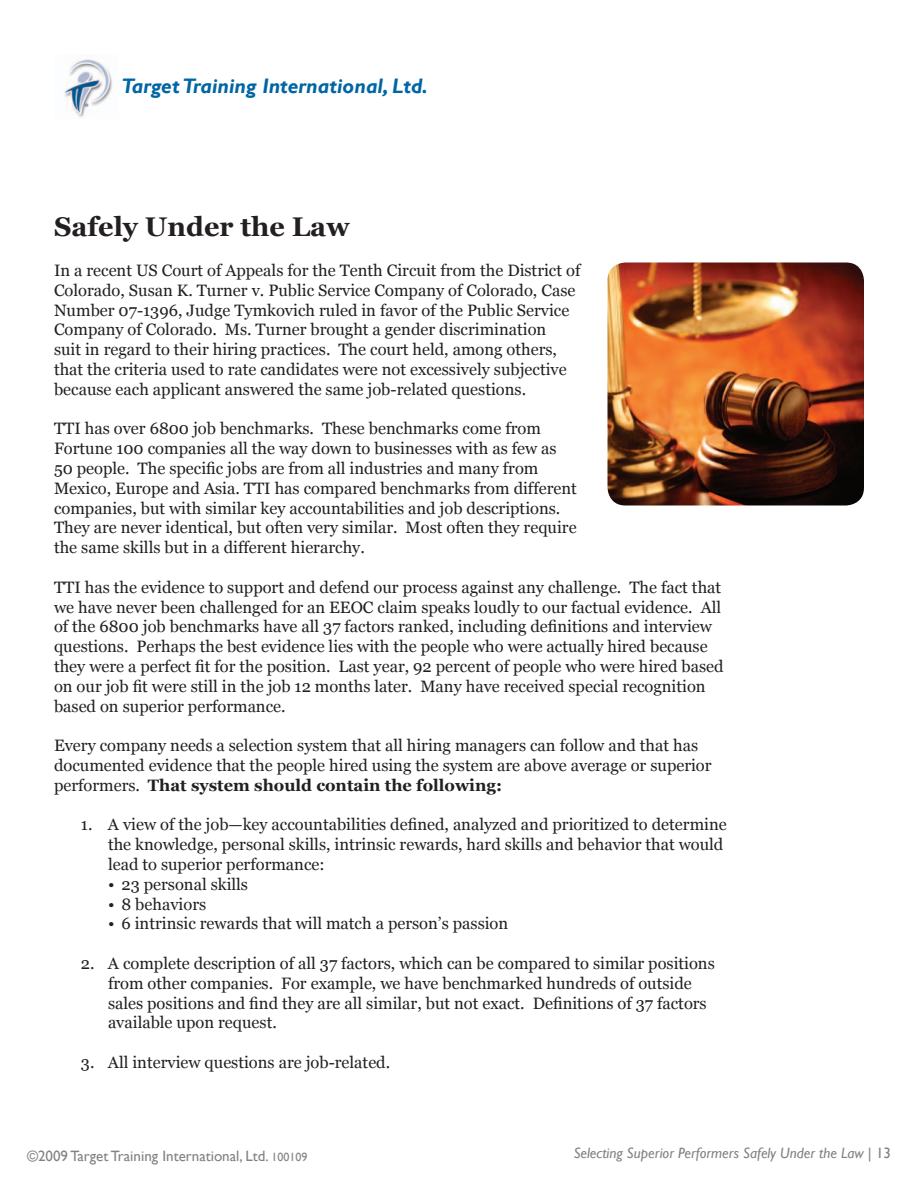
<style>
.page{position:relative;width:918px;height:1188px;background:#fff}
.page>*{position:absolute;margin:0;border:0;box-sizing:border-box;transform-origin:0 0}
.t1{font:700 27px "Georgia";color:#231f20}
.t2{font:italic 700 21px "Gill Sans";color:#0065a4}
.t3{font:16.5px/19.8px "Georgia";color:#231f20}
.t4{font:italic 15px "Gill Sans";color:#808285}
.t5{font:15px "Gill Sans";color:#808285}
.s1{font-weight:700}
.s2{font-size:12px}
.s3{font-style:normal}
</style>
<div class="page">
<img style="left:64px;top:59px;width:49px;height:58px">
<img style="left:608px;top:262px;width:256px;height:244px">
<p class="t2" style="left:122px;top:73px;width:308px">Target Training International, Ltd.</p>
<p class="t1" style="left:54px;top:210px;width:297px">Safely Under the Law</p>
<p class="t3" style="left:54px;top:261px;width:528px">In a recent US Court of Appeals for the Tenth Circuit from the District of Colorado, Susan K. Turner v. Public Service Company of Colorado, Case Number 07-1396, Judge Tymkovich ruled in favor of the Public Service Company of Colorado. Ms. Turner brought a gender discrimination<br>suit in regard to their hiring practices. The court held, among others, that the criteria used to rate candidates were not excessively subjective because each applicant answered the same job-related questions.</p>
<p class="t3" style="left:54px;top:419px;width:524px">TTI has over 6800 job benchmarks. These benchmarks come from Fortune 100 companies all the way down to businesses with as few as 50 people. The specific jobs are from all industries and many from Mexico, Europe and Asia. TTI has compared benchmarks from different companies, but with similar key accountabilities and job descriptions.<br>They are never identical, but often very similar. Most often they require the same skills but in a different hierarchy.</p>
<p class="t3" style="left:54px;top:578px;width:671px">TTI has the evidence to support and defend our process against any challenge. The fact that we have never been challenged for an EEOC claim speaks loudly to our factual evidence. All of the 6800 job benchmarks have all 37 factors ranked, including definitions and interview questions. Perhaps the best evidence lies with the people who were actually hired because they were a perfect fit for the position. Last year, 92 percent of people who were hired based on our job fit were still in the job 12 months later. Many have received special recognition based on superior performance.</p>
<p class="t3" style="left:54px;top:736px;width:659px">Every company needs a selection system that all hiring managers can follow and that has documented evidence that the people hired using the system are above average or superior performers. <span class="s1">That system should contain the following:</span></p>
<p class="t3" style="left:108px;top:815px;width:620px;text-indent:-27px">1. A view of the job—key accountabilities defined, analyzed and prioritized to determine the knowledge, personal skills, intrinsic rewards, hard skills and behavior that would lead to superior performance:</p>
<p class="t3" style="left:108px;top:875px;width:142px">• 23 personal skills</p>
<p class="t3" style="left:108px;top:894px;width:100px">• 8 behaviors</p>
<p class="t3" style="left:108px;top:914px;width:402px">• 6 intrinsic rewards that will match a person’s passion</p>
<p class="t3" style="left:108px;top:954px;width:608px;text-indent:-27px">2. A complete description of all 37 factors, which can be compared to similar positions from other companies. For example, we have benchmarked hundreds of outside sales positions and find they are all similar, but not exact. Definitions of 37 factors available upon request.</p>
<p class="t3" style="left:81px;top:1053px;width:311px">3. All interview questions are job-related.</p>
<p class="t5" style="left:27px;top:1147px;width:282px">©2009 Target Training International, Ltd. <span class="s2">100109</span></p>
<p class="t4" style="left:574px;top:1144px;width:319px">Selecting Superior Performers Safely Under the Law <span class="s3">| 13</span></p>
</div>
